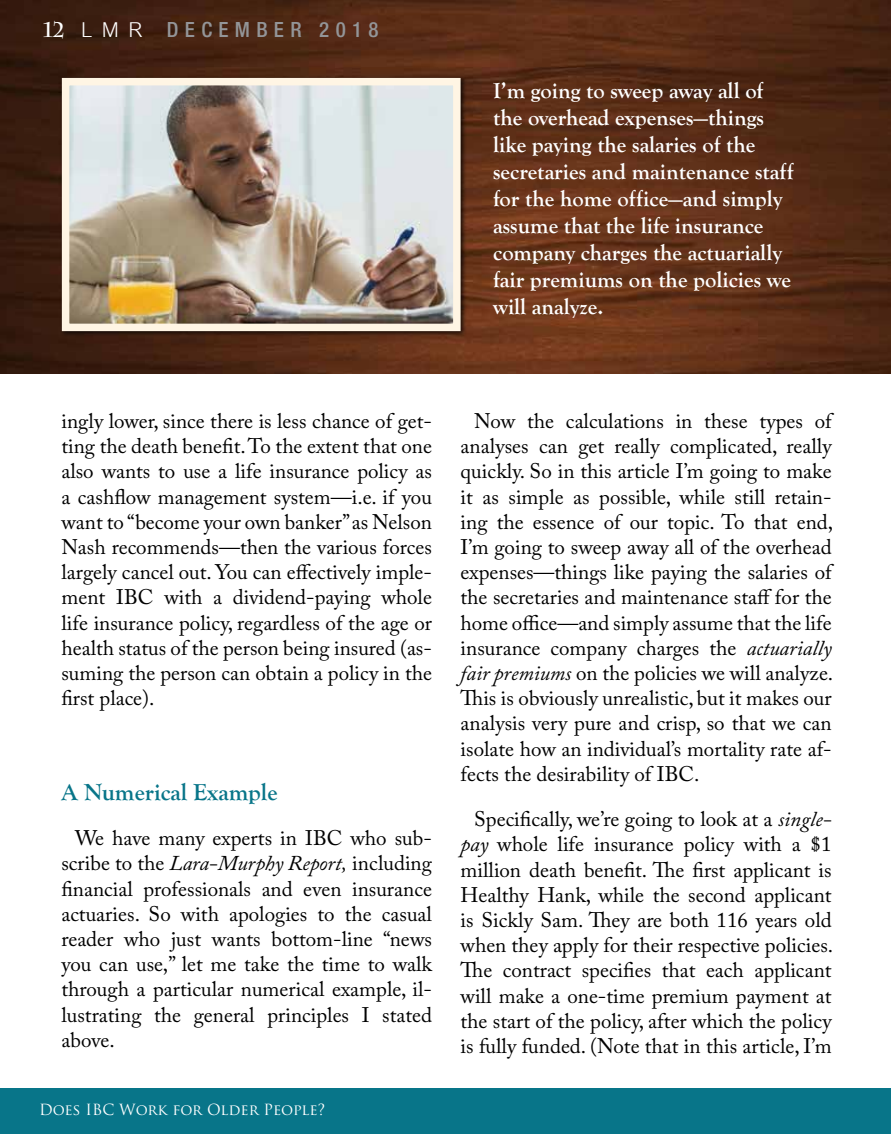
<style>
.page{position:relative;width:891px;height:1134px;background:#fff}
.page>*{position:absolute;margin:0;border:0;box-sizing:border-box;transform-origin:0 0}
.t1{font:700 24px "Goudy Old Style T";color:#087589}
.t2{font:700 22.5px/27px "Goudy Old Style T";color:#fff}
.t3{font:21px/25.2px "Adobe Caslon Pro";color:#000;text-align:justify}
.t4{font:500 condensed 21px "Helvetica Neue LT Std";letter-spacing:.3em;color:#939598}
.t5{font:15px "Trajan Pro";color:#fff}
.s1{font-family:"Charlemagne Std";font-weight:700;font-stretch:normal;color:#fff}
.s2{font-family:"Cordia New";font-weight:400;font-stretch:normal;font-size:31.5px;color:#fff}
.s3{font-style:italic}
</style>
<div class="page">
<div style="left:0;top:1089px;width:891px;height:45px;background:#087589"></div>
<img style="left:0;top:0;width:891px;height:374px">
<div style="left:59px;top:75px;width:408px;height:263px;background:#000;opacity:.75"></div>
<img style="left:71px;top:87px;width:381px;height:235px">
<div style="left:62px;top:78px;width:399px;height:253px;border:8px solid #fff5e4"></div>
<p class="t4" style="left:43px;top:17px;width:337px"><span class="s1">12</span> <span class="s2">LMR</span> DECEMBER 2018</p>
<p class="t2" style="left:493px;top:77px;width:302px">I’m going to sweep away all of the overhead expenses—things like paying the salaries of the secretaries and maintenance staff for the home office—and simply assume that the life insurance company charges the actuarially fair premiums on the policies we will analyze.</p>
<p class="t3" style="left:62px;top:408px;width:372px">ingly lower, since there is less chance of get&shy;ting the death benefit. To the extent that one also wants to use a life insurance policy as a cashflow management system—i.e. if you want to “become your own banker” as Nelson Nash recommends—then the various forces largely cancel out. You can effectively imple&shy;ment IBC with a dividend-paying whole life insurance policy, regardless of the age or health status of the person being insured (as&shy;suming the person can obtain a policy in the first place).</p>
<p class="t1" style="left:62px;top:778px;width:218px">A Numerical Example</p>
<p class="t3" style="left:61px;top:825px;width:372px;text-indent:14px">We have many experts in IBC who sub&shy;scribe to the <span class="s3">Lara-Murphy Report,</span> including financial professionals and even insurance actuaries. So with apologies to the casual reader who just wants bottom-line “news you can use,” let me take the time to walk through a particular numerical example, il&shy;lustrating the general principles I stated above.</p>
<p class="t5" style="left:39px;top:1100px;width:288px">Does IBC Work for Older People?</p>
<p class="t3" style="left:461px;top:408px;width:374px;text-indent:14px">Now the calculations in these types of analyses can get really complicated, really quickly. So in this article I’m going to make it as simple as possible, while still retain&shy;ing the essence of our topic. To that end, I’m going to sweep away all of the overhead expenses—things like paying the salaries of the secretaries and maintenance staff for the home office—and simply assume that the life insurance company charges the <span class="s3">actuarially fair premiums</span> on the policies we will analyze.<br>This is obviously unrealistic, but it makes our analysis very pure and crisp, so that we can isolate how an individual’s mortality rate af&shy;fects the desirability of IBC.</p>
<p class="t3" style="left:461px;top:806px;width:374px;text-align:center">Specifically, we’re going to look at a <span class="s3">single&shy;pay</span> whole life insurance policy with a $1 million death benefit. The first applicant is Healthy Hank, while the second applicant is Sickly Sam. They are both 116 years old when they apply for their respective policies.<br>The contract specifies that each applicant will make a one-time premium payment at the start of the policy, after which the policy is fully funded. (Note that in this article, I’m</p>
</div>
